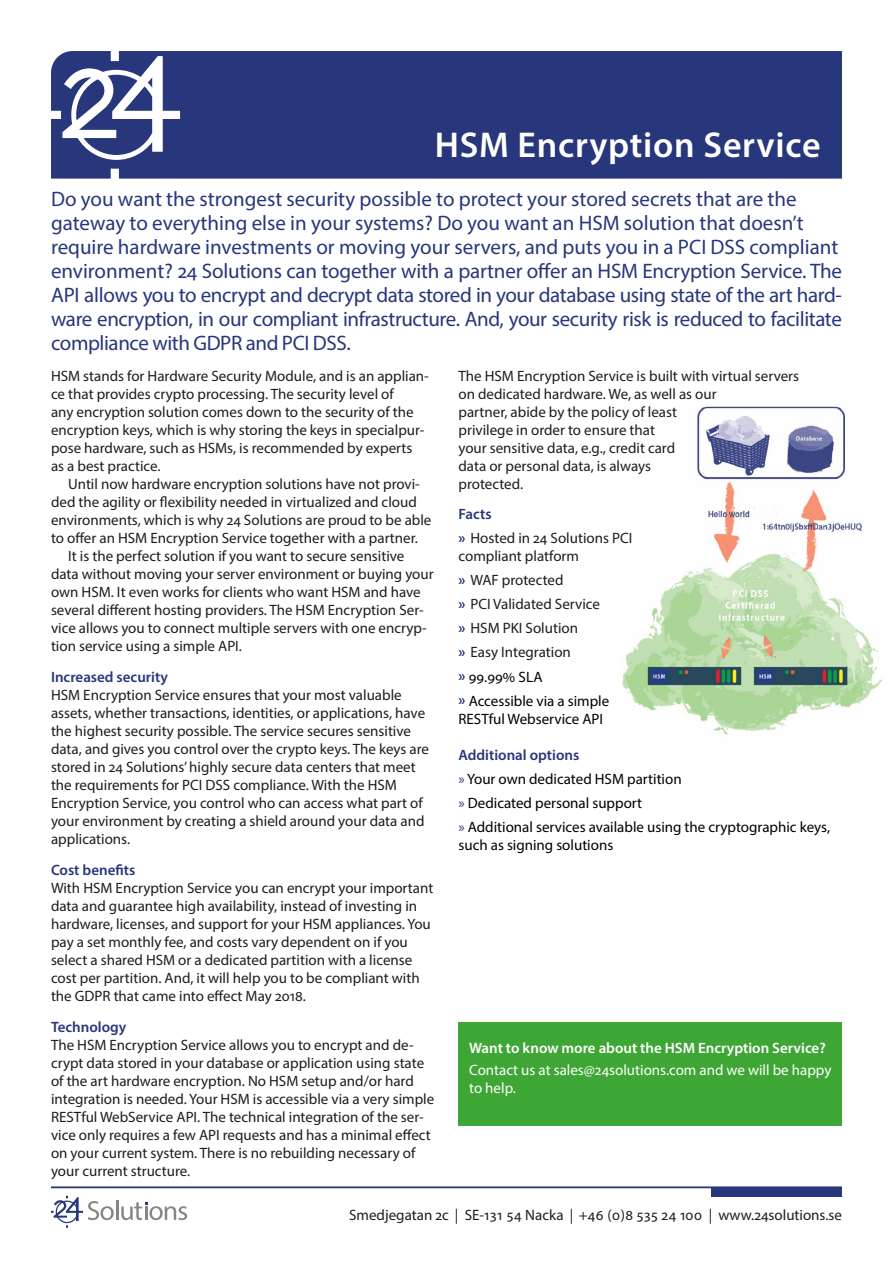
<style>
.page{position:relative;width:893px;height:1263px;background:#fff}
.page>*{position:absolute;margin:0;border:0;box-sizing:border-box;transform-origin:0 0}
.t1{font:600 36px "Myriad Pro";letter-spacing:.02em;color:#fff}
.t2{font:21px/24px "Myriad Pro";letter-spacing:-.01em;color:#28367b}
.t3{font:15px/18px "Myriad Pro";color:#1d1d1b}
.t4{font:15px/24px "Myriad Pro";color:#000}
.t5{font:15px/18px "Myriad Pro";color:#fff}
.t6{font:600 15px "Myriad Pro";color:#fff}
.t7{font:600 15px "Myriad Pro";color:#28367b}
.s1{font-weight:600;color:#28367b}
.s2{font-weight:700;color:#28367b}
.s3{color:#000}
.s4{color:#28367b}
</style>
<div class="page">
<div style="left:51px;top:51px;width:791px;height:128px;background:#28367b"></div>
<hr style="left:51px;top:1186px;width:791px;height:2px;background:#28367b">
<div style="left:712px;top:1187px;width:130px;height:10px;background:#28367b"></div>
<svg style="left:51px;top:1196px;width:63px;height:32px"></svg>
<hr style="left:116px;top:1200px;width:2px;height:20px;background:#858584">
<svg style="left:121px;top:1202px;width:66px;height:18px"></svg>
<img style="left:622px;top:405px;width:261px;height:334px">
<div style="left:458px;top:1023px;width:384px;height:103px;background:#3ea635"></div>
<h1 class="t1" style="left:435px;top:122px;width:387px">HSM Encryption Service</h1>
<p class="t2" style="left:51px;top:187px;width:792px">Do you want the strongest security possible to protect your stored secrets that are the gateway to everything else in your systems? Do you want an HSM solution that doesn’t require hardware investments or moving your servers, and puts you in a PCI DSS compliant environment? 24 Solutions can together with a partner offer an HSM Encryption Service. The API allows you to encrypt and decrypt data stored in your database using state of the art hard&shy;ware encryption, in our compliant infrastructure. And, your security risk is reduced to facilitate compliance with GDPR and PCI DSS.</p>
<p class="t3" style="left:51px;top:367px;width:379px">HSM stands for Hardware Security Module, and is an applian&shy;ce that provides crypto processing. The security level of<br>any encryption solution comes down to the security of the encryption keys, which is why storing the keys in specialpur&shy;pose hardware, such as HSMs, is recommended by experts as a best practice.</p>
<p class="t3" style="left:68px;top:475px;width:353px">Until now hardware encryption solutions have not provi-</p>
<p class="t3" style="left:51px;top:493px;width:367px">ded the agility or flexibility needed in virtualized and cloud</p>
<p class="t3" style="left:51px;top:511px;width:382px">environments, which is why 24 Solutions are proud to be able</p>
<p class="t3" style="left:51px;top:529px;width:368px">to offer an HSM Encryption Service together with a partner.</p>
<p class="t3" style="left:68px;top:547px;width:338px">It is the perfect solution if you want to secure sensitive</p>
<p class="t3" style="left:51px;top:565px;width:384px">data without moving your server environment or buying your</p>
<p class="t3" style="left:51px;top:583px;width:371px">own HSM. It even works for clients who want HSM and have</p>
<p class="t3" style="left:51px;top:601px;width:374px">several different hosting providers. The HSM Encryption Ser-</p>
<p class="t3" style="left:51px;top:619px;width:377px">vice allows you to connect multiple servers with one encryp-</p>
<p class="t3" style="left:51px;top:637px;width:192px">tion service using a simple API.</p>
<p class="t7" style="left:51px;top:667px;width:118px">Increased security</p>
<p class="t3" style="left:51px;top:686px;width:379px">HSM Encryption Service ensures that your most valuable assets, whether transactions, identities, or applications, have the highest security possible. The service secures sensitive data, and gives you control over the crypto keys. The keys are stored in 24 Solutions’ highly secure data centers that meet the requirements for PCI DSS compliance. With the HSM Encryption Service, you control who can access what part of your environment by creating a shield around your data and applications.</p>
<p class="t7" style="left:51px;top:860px;width:86px">Cost benefits</p>
<p class="t3" style="left:51px;top:878px;width:384px">With HSM Encryption Service you can encrypt your important data and guarantee high availability, instead of investing in hardware, licenses, and support for your HSM appliances. You pay a set monthly fee, and costs vary dependent on if you select a shared HSM or a dedicated partition with a license cost per partition. And, it will help you to be compliant with the GDPR that came into effect May 2018.</p>
<p class="t7" style="left:51px;top:1017px;width:77px">Technology</p>
<p class="t3" style="left:51px;top:1035px;width:385px">The HSM Encryption Service allows you to encrypt and de&shy;crypt data stored in your database or application using state of the art hardware encryption. No HSM setup and/or hard integration is needed. Your HSM is accessible via a very simple RESTful WebService API. The technical integration of the ser&shy;vice only requires a few API requests and has a minimal effect on your current system. There is no rebuilding necessary of your current structure.</p>
<p class="t3" style="left:458px;top:367px;width:342px">The HSM Encryption Service is built with virtual servers on dedicated hardware. We, as well as our<br>partner, abide by the policy of least<br>privilege in order to ensure that<br>your sensitive data, e.g., credit card<br>data or personal data, is always<br>protected.</p>
<p class="t3" style="left:458px;top:502px;width:175px;line-height:24px"><span class="s1">Facts<br></span><span class="s2">»</span> Hosted in 24 Solutions PCI</p>
<p class="t3" style="left:458px;top:544px;width:152px;line-height:24.2px">compliant platform<br><span class="s2">»</span> WAF protected<br><span class="s2">»</span> PCI Validated Service <span class="s2">»</span> HSM PKI Solution<br><span class="s2">»</span> Easy Integration<br><span class="s2">»</span> <span class="s3">99.99% SLA<br></span><span class="s2">»</span> <span class="s3">Accessible via a simple</span></p>
<p class="t4" style="left:458px;top:707px;width:146px">RESTful Webservice API</p>
<p class="t4" style="left:458px;top:743px;width:373px"><span class="s1">Additional options<br></span><span class="s4">»</span> Your own dedicated HSM partition<br><span class="s4">»</span> Dedicated personal support<br><span class="s4">»</span> Additional services available using the cryptographic keys,</p>
<p class="t4" style="left:458px;top:833px;width:156px">such as signing solutions</p>
<p class="t6" style="left:469px;top:1038px;width:358px">Want to know more about the HSM Encryption Service?</p>
<p class="t5" style="left:469px;top:1060px;width:364px">Contact us at sales@24solutions.com and we will be happy to help.</p>
<p class="t3" style="left:349px;top:1205px;width:494px">Smedjegatan 2c | SE-131 54 Nacka | +46 (0)8 535 24 100 | www.24solutions.se</p>
</div>
